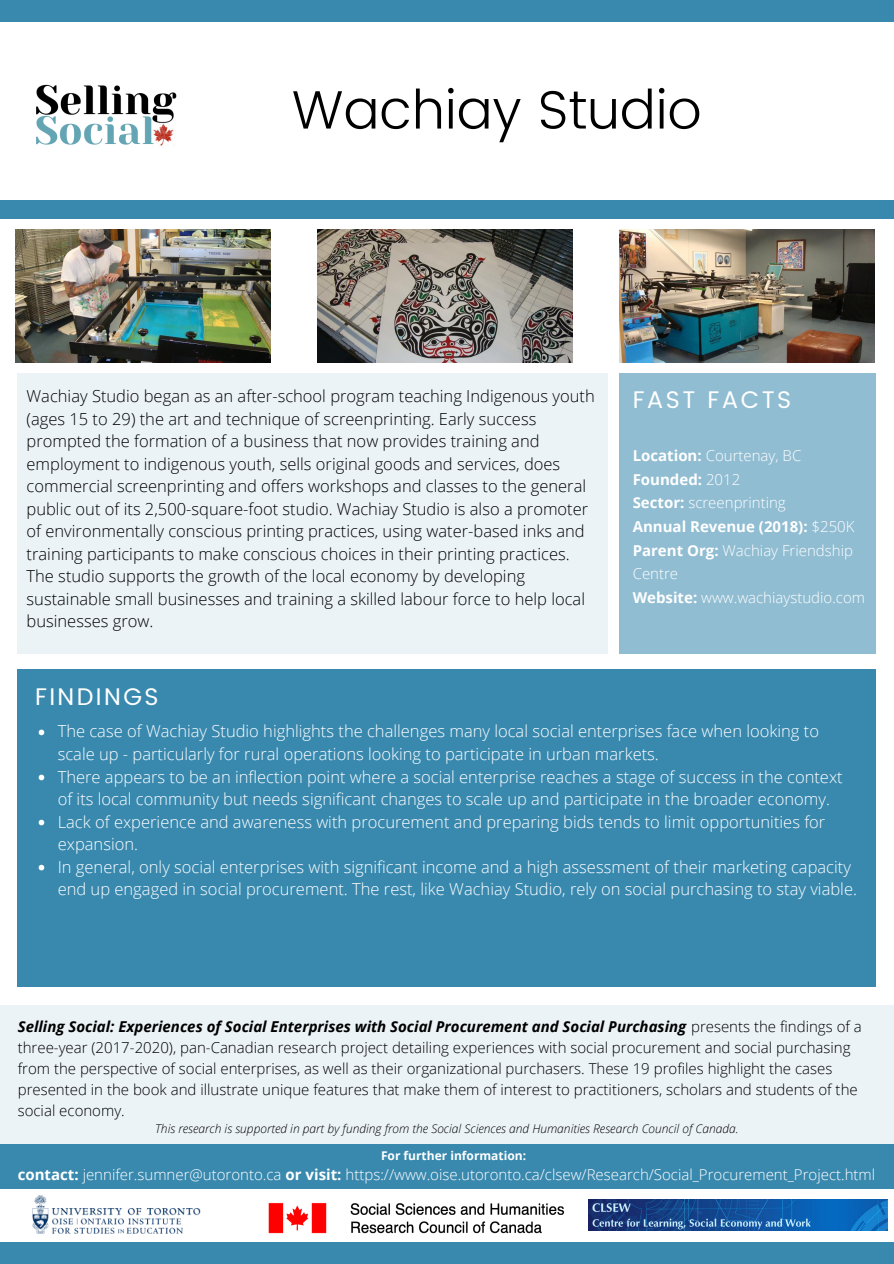
<style>
.page{position:relative;width:894px;height:1264px;background:#fff}
.page>*{position:absolute;margin:0;border:0;box-sizing:border-box;transform-origin:0 0}
.t1{font:300 54px "Poppins";color:#000}
.t2{font:24px "Poppins";letter-spacing:.1em;color:#fff}
.t3{font:300 16.5px/22.5px "Open Sans";color:#000}
.t4{font:300 16.5px/22.5px "Open Sans";color:#fff}
.t5{font:300 15px/21px "Open Sans";color:#000}
.t6{font:300 15px/23.7px "Open Sans";color:#fff}
.t7{font:700 15px "Open Sans";color:#fff}
.t8{font:italic 300 12px "Open Sans";color:#000}
.t9{font:700 12px "Open Sans";color:#fff}
.s1{font-weight:700}
.s2{font-weight:300}
.s3{font-weight:700;font-style:italic}
</style>
<div class="page">
<div style="left:0;top:200px;width:893px;height:18px;background:#3989af"></div>
<img style="left:16px;top:229px;width:254px;height:133px">
<img style="left:317px;top:229px;width:255px;height:133px">
<img style="left:619px;top:229px;width:255px;height:133px">
<div style="left:17px;top:373px;width:590px;height:281px;background:#ecf3f7"></div>
<div style="left:0;top:1241px;width:893px;height:22px;background:#3989af"></div>
<div style="left:0;top:0;width:893px;height:21px;background:#3989af"></div>
<img style="left:268px;top:1202px;width:297px;height:32px">
<div style="left:0;top:1005px;width:893px;height:139px;background:#ecf3f7"></div>
<img style="left:588px;top:1199px;width:299px;height:31px">
<img style="left:32px;top:1195px;width:169px;height:40px">
<div style="left:17px;top:669px;width:858px;height:318px;background:#3989af"></div>
<div style="left:619px;top:373px;width:256px;height:280px;background:#90bdd2"></div>
<div style="left:0;top:1144px;width:893px;height:45px;background:#3989af"></div>
<img style="left:36px;top:84px;width:141px;height:62px">
<svg style="left:39px;top:729px;width:5px;height:6px"></svg>
<svg style="left:39px;top:774px;width:5px;height:6px"></svg>
<svg style="left:39px;top:819px;width:5px;height:6px"></svg>
<svg style="left:39px;top:864px;width:5px;height:6px"></svg>
<p class="t1" style="left:291px;top:78px;width:411px">Wachiay Studio</p>
<p class="t3" style="left:27px;top:384px;width:569px">Wachiay Studio began as an after-school program teaching Indigenous youth (ages 15 to 29) the art and technique of screenprinting. Early success prompted the formation of a business that now provides training and employment to indigenous youth, sells original goods and services, does commercial screenprinting and offers workshops and classes to the general public out of its 2,500-square-foot studio. Wachiay Studio is also a promoter of environmentally conscious printing practices, using water-based inks and training participants to make conscious choices in their printing practices.<br>The studio supports the growth of the local economy by developing sustainable small businesses and training a skilled labour force to help local businesses grow.</p>
<p class="t2" style="left:35px;top:683px;width:125px">FINDINGS</p>
<p class="t2" style="left:632px;top:385px;width:160px">FAST FACTS</p>
<p class="t6" style="left:632px;top:443px;width:170px"><span class="s1">Location:</span> Courtenay, BC</p>
<p class="t7" style="left:632px;top:469px;width:109px">Founded: <span class="s2">2012</span></p>
<p class="t6" style="left:632px;top:491px;width:155px"><span class="s1">Sector:</span> screenprinting</p>
<p class="t7" style="left:632px;top:516px;width:223px">Annual Revenue (2018): <span class="s2">$250K</span></p>
<p class="t6" style="left:632px;top:538px;width:222px"><span class="s1">Parent Org:</span> Wachiay Friendship<br>Centre</p>
<p class="t6" style="left:632px;top:585px;width:234px"><span class="s1">Website:</span> www.wachiaystudio.com</p>
<p class="t4" style="left:58px;top:719px;width:762px">The case of Wachiay Studio highlights the challenges many local social enterprises face when looking to scale up - particularly for rural operations looking to participate in urban markets.</p>
<p class="t4" style="left:58px;top:765px;width:786px">There appears to be an inflection point where a social enterprise reaches a stage of success in the context of its local community but needs significant changes to scale up and participate in the broader economy.</p>
<p class="t4" style="left:58px;top:810px;width:769px">Lack of experience and awareness with procurement and preparing bids tends to limit opportunities for expansion.</p>
<p class="t4" style="left:58px;top:855px;width:800px">In general, only social enterprises with significant income and a high assessment of their marketing capacity end up engaged in social procurement. The rest, like Wachiay Studio, rely on social purchasing to stay viable.</p>
<p class="t5" style="left:18px;top:1015px;width:845px"><span class="s3">Selling Social: Experiences of Social Enterprises with Social Procurement and Social Purchasing</span> presents the findings of a three-year (2017-2020), pan-Canadian research project detailing experiences with social procurement and social purchasing from the perspective of social enterprises, as well as their organizational purchasers. These 19 profiles highlight the cases presented in the book and illustrate unique features that make them of interest to practitioners, scholars and students of the social economy.</p>
<p class="t8" style="left:155px;top:1120px;width:584px">This research is supported in part by funding from the Social Sciences and Humanities Research Council of Canada.</p>
<p class="t9" style="left:381px;top:1147px;width:147px">For further information:</p>
<p class="t6" style="left:18px;top:1162px;width:858px"><span class="s1">contact:</span> jennifer.sumner@utoronto.ca <span class="s1">or visit:</span> https://www.oise.utoronto.ca/clsew/Research/Social_Procurement_Project.html</p>
</div>
